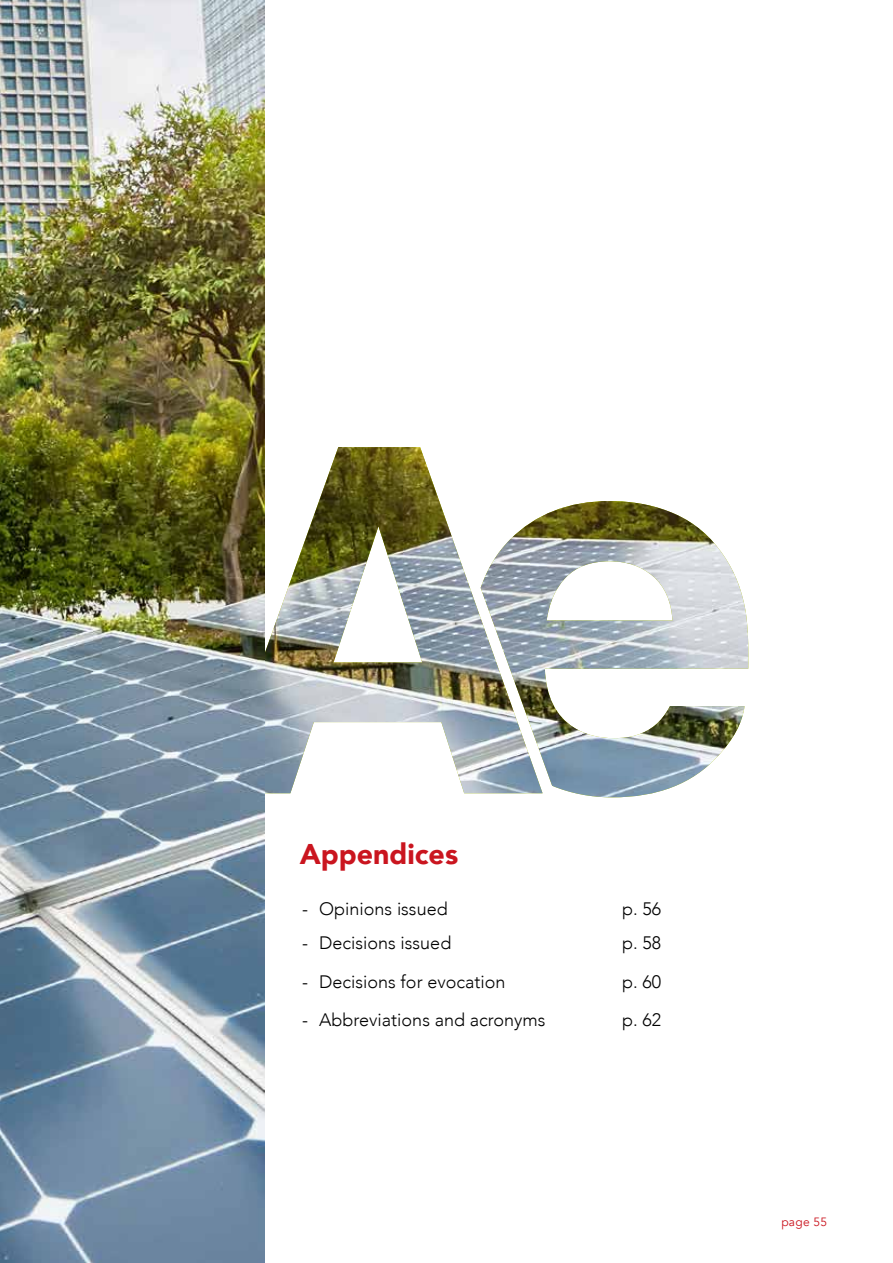
<style>
.page{position:relative;width:893px;height:1263px;background:#fff}
.page>*{position:absolute;margin:0;border:0;box-sizing:border-box;transform-origin:0 0}
.t1{font:900 28.5px "Avenir";color:#ca151f}
.t2{font:300 18px "Avenir";color:#000}
.t3{font:12px "Avenir";letter-spacing:.02em;color:#ca151f}
</style>
<div class="page">
<img style="left:264px;top:447px;width:217px;height:346px">
<img style="left:481px;top:501px;width:268px;height:296px">
<img style="left:0;top:0;width:264px;height:1263px">
<h1 class="t1" style="left:300px;top:829px;width:160px">Appendices</h1>
<p class="t2" style="left:302px;top:898px;width:147px">- Opinions issued</p>
<p class="t2" style="left:622px;top:898px;width:41px">p. 56</p>
<p class="t2" style="left:302px;top:932px;width:151px">- Decisions issued</p>
<p class="t2" style="left:622px;top:932px;width:41px">p. 58</p>
<p class="t2" style="left:302px;top:971px;width:205px">- Decisions for evocation</p>
<p class="t2" style="left:622px;top:971px;width:41px">p. 60</p>
<p class="t2" style="left:302px;top:1009px;width:245px">- Abbreviations and acronyms</p>
<p class="t2" style="left:622px;top:1009px;width:41px">p. 62</p>
<p class="t3" style="left:781px;top:1215px;width:47px">page 55</p>
</div>
